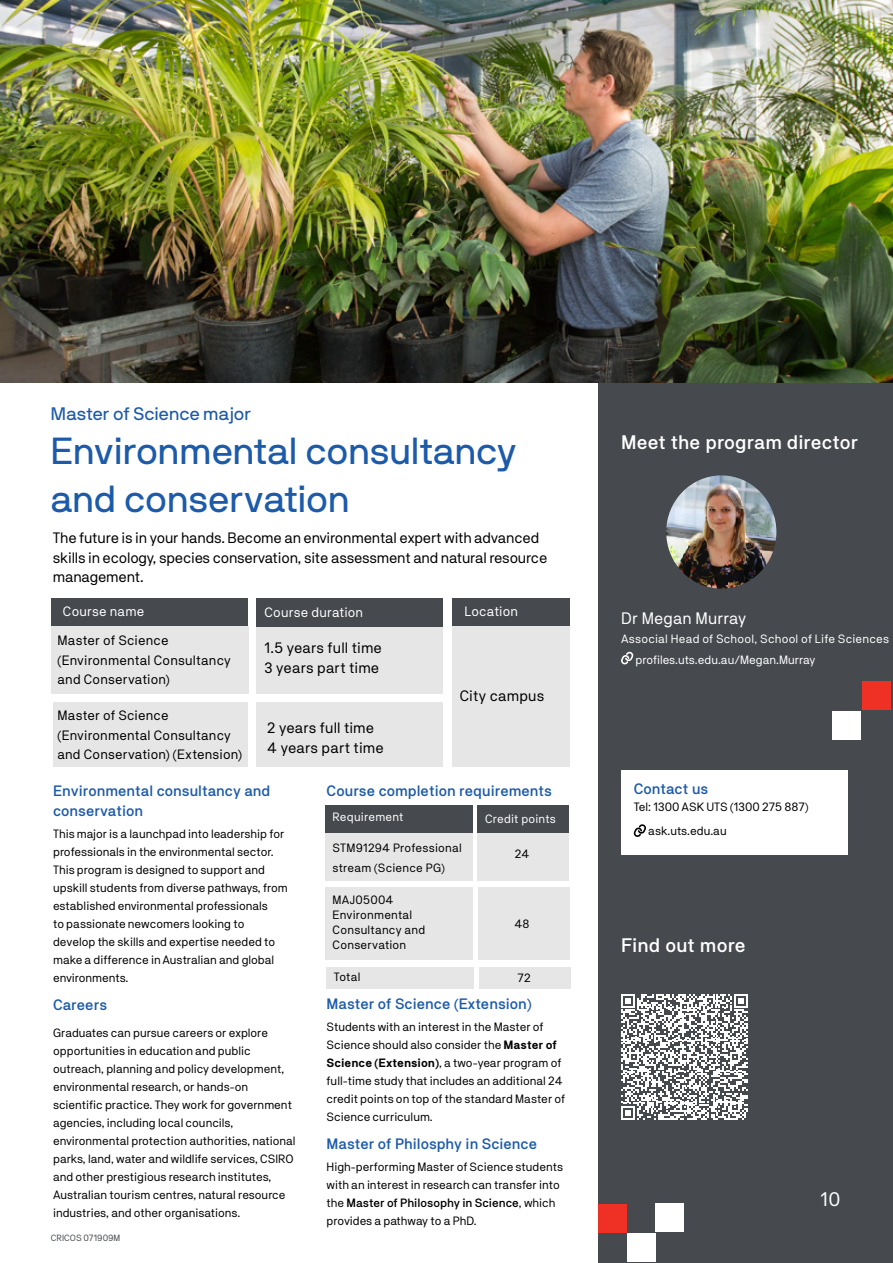
<style>
.page{position:relative;width:893px;height:1263px;background:#fff}
.page>*{position:absolute;margin:0;border:0;box-sizing:border-box;transform-origin:0 0}
.t1{font:37.5px/48px "NB International Pro";letter-spacing:-.005em;color:#1c5aaa}
.t2{font:500 19.5px "NB Akademie Std";letter-spacing:.005em;color:#fff}
.t3{font:19.5px "NB Akademie Std";color:#fff}
.t4{font:18px "NB International Pro";color:#1c5aaa}
.t5{font:16.5px "NB Akademie Std";letter-spacing:.005em;color:#fff}
.t6{font:15px/19.5px "NB Akademie Std";letter-spacing:-.01em;color:#000}
.t7{font:500 15px/19.5px "NB Akademie Std";color:#1c5aaa}
.t8{font:15px/19.5px "NB Akademie Std";letter-spacing:.01em;color:#000}
.t9{font:13.5px/19.5px "NB Akademie Std";letter-spacing:.015em;color:#000}
.t10{font:13.5px "NB Akademie Std";letter-spacing:.015em;color:#fff}
.t11{font:12px/18px "NB Akademie Std";color:#000}
.t12{font:12px/21px "NB Akademie Std";letter-spacing:.015em;color:#fff}
.t13{font:12px/15px "NB Akademie Std";letter-spacing:.02em;color:#000}
.t14{font:12px "Myriad Pro";letter-spacing:.005em;color:#fff}
.t15{font:9px "NB Akademie Std";color:#46494d}
.s1{font-weight:700}
.s2{font-weight:500}
</style>
<div class="page">
<div style="left:51px;top:627px;width:197px;height:67px;background:#e5e6e5"></div>
<div style="left:598px;top:383px;width:295px;height:880px;background:#46494d"></div>
<img style="left:0;top:0;width:893px;height:383px">
<div style="left:51px;top:599px;width:197px;height:27px;background:#46494d"></div>
<div style="left:256px;top:627px;width:186px;height:67px;background:#e5e6e5"></div>
<div style="left:256px;top:599px;width:186px;height:28px;background:#46494d"></div>
<svg style="left:621px;top:652px;width:13px;height:12px"></svg>
<div style="left:621px;top:770px;width:227px;height:84px;background:#fff"></div>
<svg style="left:633px;top:825px;width:13px;height:11px"></svg>
<img style="left:666px;top:475px;width:110px;height:114px">
<div style="left:862px;top:681px;width:29px;height:29px;background:#ee3124"></div>
<div style="left:832px;top:711px;width:29px;height:28px;background:#fff"></div>
<div style="left:598px;top:1204px;width:29px;height:29px;background:#ee3124"></div>
<div style="left:627px;top:1233px;width:29px;height:29px;background:#fff"></div>
<div style="left:656px;top:1203px;width:28px;height:29px;background:#fff"></div>
<div style="left:53px;top:702px;width:195px;height:65px;background:#e5e6e5"></div>
<div style="left:256px;top:702px;width:186px;height:65px;background:#e5e6e5"></div>
<div style="left:453px;top:626px;width:117px;height:141px;background:#e5e6e5"></div>
<div style="left:453px;top:598px;width:117px;height:28px;background:#46494d"></div>
<svg style="left:621px;top:994px;width:126px;height:126px"></svg>
<div style="left:325px;top:833px;width:148px;height:47px;background:#e5e6e5"></div>
<div style="left:325px;top:805px;width:148px;height:27px;background:#46494d"></div>
<div style="left:325px;top:888px;width:148px;height:72px;background:#e5e6e5"></div>
<div style="left:478px;top:805px;width:91px;height:27px;background:#46494d"></div>
<div style="left:478px;top:833px;width:91px;height:47px;background:#e5e6e5"></div>
<div style="left:478px;top:888px;width:91px;height:72px;background:#e5e6e5"></div>
<div style="left:327px;top:967px;width:147px;height:21px;background:#e5e6e5"></div>
<div style="left:479px;top:967px;width:91px;height:21px;background:#e5e6e5"></div>
<h3 class="t4" style="left:51px;top:404px;width:202px">Master of Science major</h3>
<h1 class="t1" style="left:51px;top:427px;width:467px">Environmental consultancy and conservation</h1>
<p class="t6" style="left:53px;top:528px;width:496px">The future is in your hands. Become an environmental expert with advanced skills in ecology, species conservation, site assessment and natural resource management.</p>
<p class="t10" style="left:63px;top:603px;width:83px">Course name</p>
<p class="t9" style="left:57px;top:631px;width:175px">Master of Science (Environmental Consultancy and Conservation)</p>
<p class="t10" style="left:264px;top:604px;width:100px">Course duration</p>
<p class="t8" style="left:264px;top:638px;width:119px">1.5 years full time<br>3 years part time</p>
<p class="t9" style="left:57px;top:705px;width:186px">Master of Science (Environmental Consultancy and Conservation) (Extension)</p>
<p class="t8" style="left:267px;top:718px;width:118px">2 years full time<br>4 years part time</p>
<p class="t10" style="left:464px;top:603px;width:55px">Location</p>
<p class="t8" style="left:460px;top:686px;width:86px">City campus</p>
<p class="t7" style="left:53px;top:781px;width:219px">Environmental consultancy and conservation</p>
<p class="t11" style="left:53px;top:825px;width:236px">This major is a launchpad into leadership for professionals in the environmental sector.<br>This program is designed to support and upskill students from diverse pathways, from established environmental professionals<br>to passionate newcomers looking to develop the skills and expertise needed to make a difference in Australian and global environments.</p>
<p class="t7" style="left:53px;top:995px;width:56px">Careers</p>
<p class="t11" style="left:53px;top:1023px;width:244px">Graduates can pursue careers or explore opportunities in education and public outreach, planning and policy development, environmental research, or hands-on scientific practice. They work for government agencies, including local councils, environmental protection authorities, national parks, land, water and wildlife services, CSIRO and other prestigious research institutes, Australian tourism centres, natural resource industries, and other organisations.</p>
<p class="t15" style="left:51px;top:1232px;width:71px">CRICOS 071909M</p>
<p class="t7" style="left:327px;top:781px;width:227px">Course completion requirements</p>
<p class="t12" style="left:333px;top:807px;width:72px">Requirement</p>
<p class="t11" style="left:333px;top:838px;width:131px;line-height:19.5px">STM91294 Professional stream (Science PG)</p>
<p class="t13" style="left:333px;top:892px;width:94px">MAJ05004<br>Environmental<br>Consultancy and<br>Conservation</p>
<p class="t12" style="left:485px;top:808px;width:72px">Credit points</p>
<p class="t14" style="left:482px;top:816px;width:67px">Credit points</p>
<p class="t11" style="left:515px;top:844px;width:16px">24</p>
<p class="t11" style="left:514px;top:914px;width:17px">48</p>
<p class="t11" style="left:334px;top:968px;width:28px">Total</p>
<p class="t11" style="left:518px;top:968px;width:15px">72</p>
<p class="t7" style="left:327px;top:994px;width:206px">Master of Science (Extension)</p>
<p class="t11" style="left:327px;top:1018px;width:240px">Students with an interest in the Master of Science should also consider the <span class="s1">Master of Science (Extension)</span>, a two-year program of full-time study that includes an additional 24 credit points on top of the standard Master of Science curriculum.</p>
<p class="t7" style="left:327px;top:1134px;width:212px">Master of Philosphy in Science</p>
<p class="t11" style="left:327px;top:1158px;width:238px">High-performing Master of Science students with an interest in research can transfer into the <span class="s2">Master of Philosophy in Science</span>, which provides a pathway to a PhD.</p>
<h2 class="t2" style="left:621px;top:431px;width:238px">Meet the program director</h2>
<h3 class="t5" style="left:621px;top:608px;width:127px">Dr Megan Murray</h3>
<p class="t12" style="left:635px;top:629px;width:255px;text-indent:-14px">Associal Head of School, School of Life Sciences profiles.uts.edu.au/Megan.Murray</p>
<p class="t7" style="left:634px;top:779px;width:76px">Contact us</p>
<p class="t11" style="left:648px;top:794px;width:162px;line-height:24.8px;text-indent:-14px">Tel: 1300 ASK UTS (1300 275 887) ask.uts.edu.au</p>
<h2 class="t2" style="left:621px;top:934px;width:126px">Find out more</h2>
<h2 class="t3" style="left:821px;top:1188px;width:21px">10</h2>
</div>
